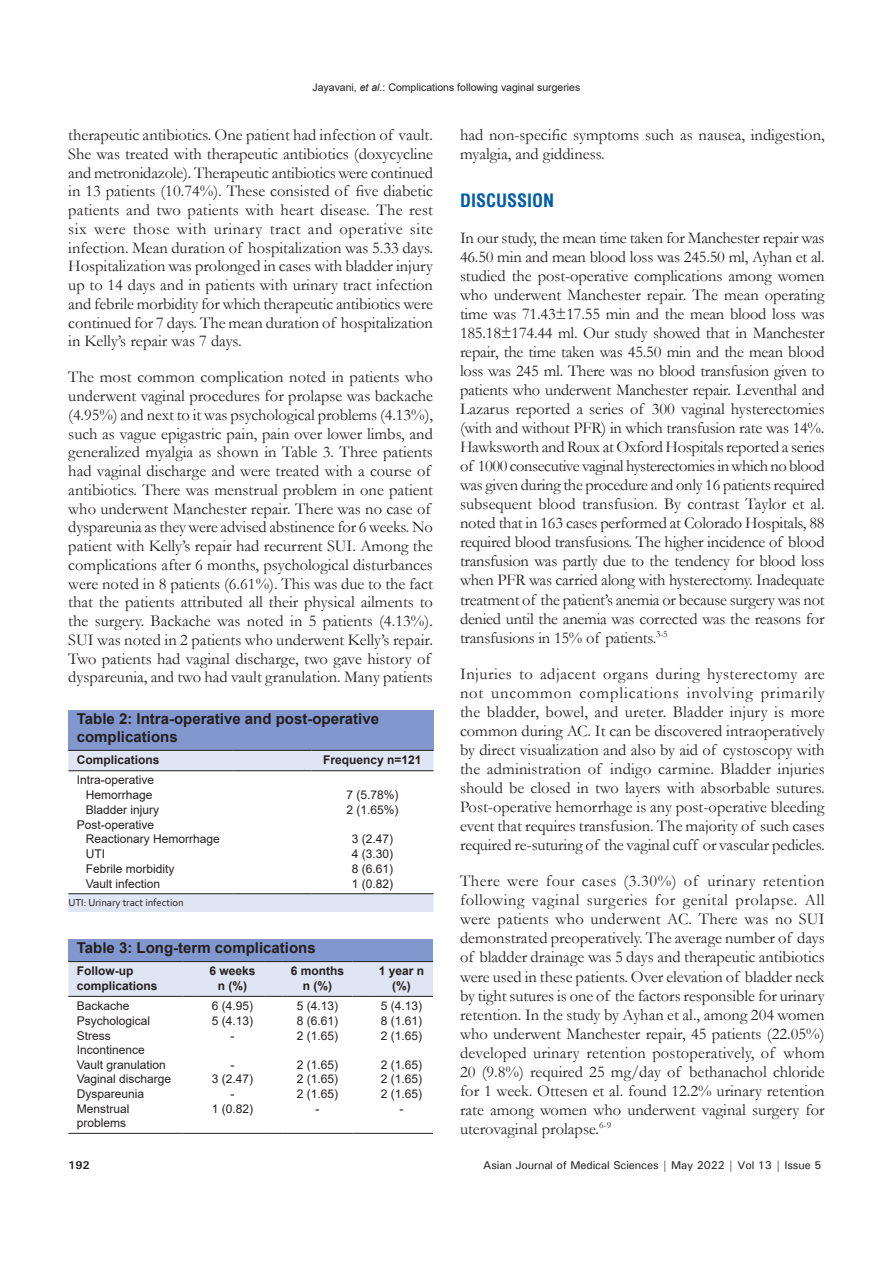
<style>
.page{position:relative;width:893px;height:1263px;background:#fff}
.page>*{position:absolute;margin:0;border:0;box-sizing:border-box;transform-origin:0 0}
.t1{font:700 condensed 18px "Helvetica";color:#015aaa}
.TX{font:16.5px/19px "Garamond";color:#231f20;text-align:justify}
.TT{font:700 15px/18px "Helvetica";color:#231f20}
.TB{font:12px/14.4px "Arial";color:#231f20}
.TCH{font:700 12px/14.4px "Arial";color:#231f20;text-align:center}
.TBL{font:12px/14.4px "Arial";color:#231f20}
.t2{font:500 11.25px "Univers";letter-spacing:-.01em;color:#231f20}
.t3{font:700 11.25px "Univers";color:#231f20}
.t4{font:10.5px "Arial";color:#231f20}
.TFN{font:10.5px "Corbel";color:#231f20}
.s1{font-style:italic}
</style>
<div class="page">
<div style="left:68px;top:939px;width:365px;height:22px;background:#8197cd"></div>
<hr style="left:68px;top:1133px;width:115px;height:1px;background:#231f20">
<svg style="left:183px;top:1133px;width:17px;height:1px"></svg>
<hr style="left:200px;top:1133px;width:65px;height:1px;background:#231f20">
<svg style="left:265px;top:1133px;width:17px;height:1px"></svg>
<hr style="left:282px;top:1133px;width:71px;height:1px;background:#231f20">
<svg style="left:353px;top:1133px;width:17px;height:1px"></svg>
<hr style="left:370px;top:1133px;width:63px;height:1px;background:#231f20">
<svg style="left:68px;top:961px;width:365px;height:36px;background:#d6dae8"></svg>
<hr style="left:370px;top:961px;width:63px;height:1px;background:#231f20">
<div style="left:68px;top:710px;width:366px;height:40px;background:#8197cd"></div>
<svg style="left:68px;top:751px;width:366px;height:161px"></svg>
<hr style="left:68px;top:893px;width:165px;height:1px;background:#231f20">
<hr style="left:233px;top:893px;width:78px;height:1px;background:#231f20">
<hr style="left:311px;top:893px;width:123px;height:1px;background:#231f20">
<hr style="left:68px;top:750px;width:165px;height:1px;background:#231f20">
<hr style="left:233px;top:750px;width:78px;height:1px;background:#231f20">
<hr style="left:311px;top:750px;width:123px;height:1px;background:#231f20">
<hr style="left:68px;top:770px;width:165px;height:1px;background:#231f20">
<hr style="left:233px;top:770px;width:78px;height:1px;background:#231f20">
<hr style="left:311px;top:770px;width:123px;height:1px;background:#231f20">
<p class="t4" style="left:313px;top:80px;width:269px">Jayavani, <span class="s1">et al</span>.: Complications following vaginal surgeries</p>
<p class="TX" style="left:68px;top:125px;width:366px">therapeutic antibiotics. One patient had infection of vault.<br>She was treated with therapeutic antibiotics (doxycycline and metronidazole). Therapeutic antibiotics were continued in 13 patients (10.74%). These consisted of five diabetic patients and two patients with heart disease. The rest six were those with urinary tract and operative site infection. Mean duration of hospitalization was 5.33 days.<br>Hospitalization was prolonged in cases with bladder injury up to 14 days and in patients with urinary tract infection and febrile morbidity for which therapeutic antibiotics were continued for 7 days. The mean duration of hospitalization in Kelly’s repair was 7 days.</p>
<p class="TX" style="left:68px;top:367px;width:366px;text-align:left">The most common complication noted in patients who underwent vaginal procedures for prolapse was backache (4.95%) and next to it was psychological problems (4.13%), such as vague epigastric pain, pain over lower limbs, and generalized myalgia as shown in Table 3. Three patients had vaginal discharge and were treated with a course of antibiotics. There was menstrual problem in one patient who underwent Manchester repair. There was no case of dyspareunia as they were advised abstinence for 6 weeks. No patient with Kelly’s repair had recurrent SUI. Among the complications after 6 months, psychological disturbances were noted in 8 patients (6.61%). This was due to the fact that the patients attributed all their physical ailments to the surgery. Backache was noted in 5 patients (4.13%).<br>SUI was noted in 2 patients who underwent Kelly’s repair.<br>Two patients had vaginal discharge, two gave history of dyspareunia, and two had vault granulation. Many patients</p>
<p class="TT" style="left:77px;top:710px;width:304px">Table 2: Intra‑operative and post‑operative complications</p>
<p class="TCH" style="left:77px;top:753px;width:84px">Complications</p>
<p class="TCH" style="left:323px;top:753px;width:100px">Frequency n=121</p>
<p class="TB" style="left:77px;top:773px;width:79px">Intra‑operative</p>
<p class="TB" style="left:86px;top:787px;width:68px">Hemorrhage</p>
<p class="TB" style="left:346px;top:787px;width:54px">7 (5.78%)</p>
<p class="TB" style="left:86px;top:802px;width:75px">Bladder injury</p>
<p class="TB" style="left:346px;top:802px;width:54px">2 (1.65%)</p>
<p class="TB" style="left:77px;top:817px;width:79px">Post‑operative</p>
<p class="TB" style="left:86px;top:832px;width:136px">Reactionary Hemorrhage</p>
<p class="TB" style="left:352px;top:832px;width:43px">3 (2.47)</p>
<p class="TB" style="left:86px;top:847px;width:21px">UTI</p>
<p class="TB" style="left:352px;top:847px;width:43px">4 (3.30)</p>
<p class="TB" style="left:86px;top:861px;width:90px">Febrile morbidity</p>
<p class="TB" style="left:352px;top:861px;width:43px">8 (6.61)</p>
<p class="TBL" style="left:86px;top:876px;width:76px">Vault infection</p>
<p class="TBL" style="left:352px;top:876px;width:43px">1 (0.82)</p>
<p class="TFN" style="left:68px;top:896px;width:117px">UTI: Urinary tract infection</p>
<p class="TT" style="left:77px;top:939px;width:240px">Table 3: Long‑term complications</p>
<p class="TCH" style="left:77px;top:964px;width:82px;text-align:left">Follow‑up complications</p>
<p class="TCH" style="left:209px;top:964px;width:48px">6 weeks n (%)</p>
<p class="TCH" style="left:291px;top:964px;width:55px">6 months n (%)</p>
<p class="TCH" style="left:379px;top:964px;width:47px">1 year n (%)</p>
<p class="TB" style="left:77px;top:998px;width:54px">Backache</p>
<p class="TB" style="left:212px;top:998px;width:43px">6 (4.95)</p>
<p class="TB" style="left:297px;top:998px;width:43px">5 (4.13)</p>
<p class="TB" style="left:381px;top:998px;width:43px">5 (4.13)</p>
<p class="TB" style="left:77px;top:1013px;width:75px">Psychological</p>
<p class="TB" style="left:212px;top:1013px;width:43px">5 (4.13)</p>
<p class="TB" style="left:297px;top:1013px;width:43px">8 (6.61)</p>
<p class="TB" style="left:381px;top:1013px;width:43px">8 (1.61)</p>
<p class="TB" style="left:77px;top:1028px;width:70px">Stress<br>Incontinence</p>
<p class="TB" style="left:230px;top:1028px;width:5px">‑</p>
<p class="TB" style="left:297px;top:1028px;width:43px">2 (1.65)</p>
<p class="TB" style="left:381px;top:1028px;width:43px">2 (1.65)</p>
<p class="TB" style="left:77px;top:1057px;width:91px">Vault granulation</p>
<p class="TB" style="left:230px;top:1057px;width:5px">‑</p>
<p class="TB" style="left:297px;top:1057px;width:43px">2 (1.65)</p>
<p class="TB" style="left:381px;top:1057px;width:43px">2 (1.65)</p>
<p class="TB" style="left:77px;top:1072px;width:96px">Vaginal discharge</p>
<p class="TB" style="left:212px;top:1072px;width:43px">3 (2.47)</p>
<p class="TB" style="left:297px;top:1072px;width:43px">2 (1.65)</p>
<p class="TB" style="left:381px;top:1072px;width:43px">2 (1.65)</p>
<p class="TB" style="left:77px;top:1087px;width:69px">Dyspareunia</p>
<p class="TB" style="left:230px;top:1087px;width:5px">‑</p>
<p class="TB" style="left:297px;top:1087px;width:43px">2 (1.65)</p>
<p class="TB" style="left:381px;top:1087px;width:43px">2 (1.65)</p>
<p class="TBL" style="left:77px;top:1101px;width:54px">Menstrual problems</p>
<p class="TBL" style="left:212px;top:1101px;width:43px">1 (0.82)</p>
<p class="TBL" style="left:315px;top:1101px;width:5px">‑</p>
<p class="TBL" style="left:399px;top:1101px;width:5px">‑</p>
<p class="TX" style="left:460px;top:125px;width:366px">had non-specific symptoms such as nausea, indigestion, myalgia, and giddiness.</p>
<h1 class="t1" style="left:460px;top:188px;width:96px">DISCUSSION</h1>
<p class="TX" style="left:460px;top:228px;width:366px">In our study, the mean time taken for Manchester repair was 46.50 min and mean blood loss was 245.50 ml, Ayhan et al. studied the post-operative complications among women who underwent Manchester repair. The mean operating time was 71.43±17.55 min and the mean blood loss was 185.18±174.44 ml. Our study showed that in Manchester repair, the time taken was 45.50 min and the mean blood loss was 245 ml. There was no blood transfusion given to patients who underwent Manchester repair. Leventhal and Lazarus reported a series of 300 vaginal hysterectomies (with and without PFR) in which transfusion rate was 14%.<br>Hawksworth and Roux at Oxford Hospitals reported a series of 1000 consecutive vaginal hysterectomies in which no blood was given during the procedure and only 16 patients required subsequent blood transfusion. By contrast Taylor et al. noted that in 163 cases performed at Colorado Hospitals, 88 required blood transfusions. The higher incidence of blood transfusion was partly due to the tendency for blood loss when PFR was carried along with hysterectomy. Inadequate treatment of the patient’s anemia or because surgery was not denied until the anemia was corrected was the reasons for transfusions in 15% of patients.<sup>3-5</sup></p>
<p class="TX" style="left:460px;top:664px;width:366px">Injuries to adjacent organs during hysterectomy are not uncommon complications involving primarily the bladder, bowel, and ureter. Bladder injury is more common during AC. It can be discovered intraoperatively by direct visualization and also by aid of cystoscopy with the administration of indigo carmine. Bladder injuries should be closed in two layers with absorbable sutures.<br>Post-operative hemorrhage is any post-operative bleeding event that requires transfusion. The majority of such cases required re-suturing of the vaginal cuff or vascular pedicles.</p>
<p class="TX" style="left:460px;top:871px;width:366px">There were four cases (3.30%) of urinary retention following vaginal surgeries for genital prolapse. All were patients who underwent AC. There was no SUI demonstrated preoperatively. The average number of days of bladder drainage was 5 days and therapeutic antibiotics were used in these patients. Over elevation of bladder neck by tight sutures is one of the factors responsible for urinary retention. In the study by Ayhan et al., among 204 women who underwent Manchester repair, 45 patients (22.05%) developed urinary retention postoperatively, of whom 20 (9.8%) required 25 mg/day of bethanachol chloride for 1 week. Ottesen et al. found 12.2% urinary retention rate among women who underwent vaginal surgery for uterovaginal prolapse.<sup>6-9</sup></p>
<p class="t3" style="left:68px;top:1157px;width:23px">192</p>
<p class="t2" style="left:483px;top:1157px;width:340px">Asian Journal of Medical Sciences | May 2022 | Vol 13 | Issue 5</p>
</div>
